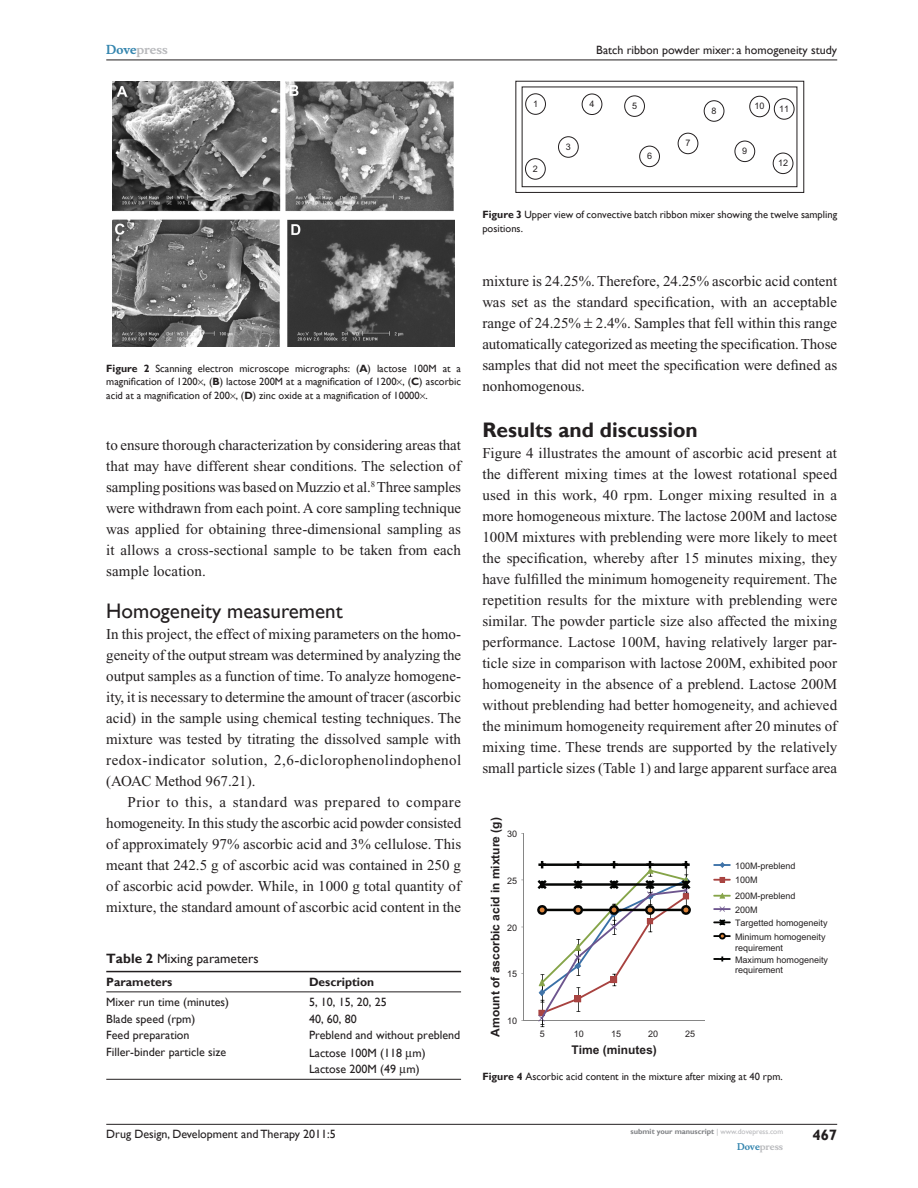
<style>
.page{position:relative;width:918px;height:1188px;background:#fff}
.page>*{position:absolute;margin:0;border:0;box-sizing:border-box;transform-origin:0 0}
.t1{font:21px "Gill Sans";color:#231f20}
.t2{font:700 21px "Gill Sans";color:#231f20}
.t3{font:15px/21px "Times New Roman";color:#231f20;text-align:justify}
.t4{font:700 15px "Gill Sans";color:#231f20}
.t5{font:13.5px "Gill Sans";color:#231f20}
.t6{font:12px/16.5px "Gill Sans";color:#231f20}
.t7{font:700 12px "Arial";color:#231f20}
.t8{font:700 12px "Gill Sans";color:#231f20}
.t9{font:700 12px "Musee";color:#b8b9bc}
.t10{font:10.5px/13.5px "Gill Sans";color:#231f20;text-align:justify}
.t11{font:9px/13.5px "Arial";color:#231f20}
.t12{font:700 9px "Musee";color:#b8b9bc}
.t13{font:700 7.5px "Gill Sans";color:#808285}
.s1{color:#3485ae}
.s2{font-weight:700}
.s3{font-weight:400;color:#b8b9bc}
</style>
<div class="page">
<hr style="left:106px;top:1124px;width:731px;height:1px;background:#231f20">
<hr style="left:106px;top:60px;width:731px;height:1px;background:#231f20">
<img style="left:113px;top:81px;width:342px;height:265px">
<hr style="left:106px;top:991px;width:203px;height:1px;background:#231f20">
<hr style="left:309px;top:991px;width:152px;height:1px;background:#231f20">
<hr style="left:106px;top:1079px;width:203px;height:1px;background:#231f20">
<hr style="left:309px;top:1079px;width:152px;height:1px;background:#231f20">
<hr style="left:106px;top:971px;width:203px;height:1px;background:#231f20">
<hr style="left:309px;top:971px;width:152px;height:1px;background:#231f20">
<svg style="left:515px;top:81px;width:289px;height:112px"></svg>
<hr style="left:524px;top:833px;width:1px;height:188px;background:#868686">
<hr style="left:524px;top:1020px;width:180px;height:1px;background:#868686">
<svg style="left:537px;top:861px;width:154px;height:166px"></svg>
<svg style="left:713px;top:862px;width:18px;height:6px"></svg>
<svg style="left:713px;top:877px;width:18px;height:5px"></svg>
<svg style="left:713px;top:893px;width:18px;height:6px"></svg>
<svg style="left:713px;top:906px;width:18px;height:6px"></svg>
<svg style="left:713px;top:919px;width:18px;height:7px"></svg>
<svg style="left:713px;top:932px;width:18px;height:8px"></svg>
<svg style="left:713px;top:957px;width:18px;height:4px"></svg>
<p class="t9" style="left:106px;top:43px;width:63px"><span class="s1">Dove</span>press</p>
<p class="t10" style="left:106px;top:362px;width:356px"><span class="s2">Figure 2</span> Scanning electron microscope micrographs: (<span class="s2">A</span>) lactose 100M at a magnification of 1200 , (<span class="s2">B</span>) lactose 200M at a magnification of 1200 , (<span class="s2">C</span>) ascorbic acid at a magnification of 200 , (<span class="s2">D</span>) zinc oxide at a magnification of 10000 .</p>
<p class="t3" style="left:106px;top:435px;width:356px">to ensure thorough characterization by considering areas that that may have different shear conditions. The selection of sampling positions was based on Muzzio et al.<sup>8</sup> Three samples were withdrawn from each point. A core sampling technique was applied for obtaining three-dimensional sampling as it allows a cross-sectional sample to be taken from each sample location.</p>
<h1 class="t1" style="left:106px;top:599px;width:238px">Homogeneity measurement</h1>
<p class="t3" style="left:106px;top:624px;width:357px">In this project, the effect of mixing parameters on the homo&shy;geneity of the output stream was determined by analyzing the output samples as a function of time. To analyze homogene&shy;ity, it is necessary to determine the amount of tracer (ascorbic acid) in the sample using chemical testing techniques. The mixture was tested by titrating the dissolved sample with redox-indicator solution, 2,6-diclorophenolindophenol (AOAC Method 967.21).</p>
<p class="t3" style="left:106px;top:792px;width:356px;text-indent:21px">Prior to this, a standard was prepared to compare homogeneity. In this study the ascorbic acid powder consisted of approximately 97% ascorbic acid and 3% cellulose. This meant that 242.5 g of ascorbic acid was contained in 250 g of ascorbic acid powder. While, in 1000 g total quantity of mixture, the standard amount of ascorbic acid content in the</p>
<p class="t5" style="left:106px;top:950px;width:154px"><span class="s2">Table 2</span> Mixing parameters</p>
<p class="t8" style="left:106px;top:975px;width:68px">Parameters</p>
<p class="t8" style="left:309px;top:975px;width:67px">Description</p>
<p class="t6" style="left:106px;top:994px;width:124px">Mixer run time (minutes)</p>
<p class="t6" style="left:309px;top:994px;width:79px">5, 10, 15, 20, 25</p>
<p class="t6" style="left:106px;top:1011px;width:91px">Blade speed (rpm)</p>
<p class="t6" style="left:309px;top:1011px;width:49px">40, 60, 80</p>
<p class="t6" style="left:106px;top:1027px;width:85px">Feed preparation</p>
<p class="t6" style="left:309px;top:1027px;width:153px">Preblend and without preblend</p>
<p class="t6" style="left:106px;top:1044px;width:121px">Filler-binder particle size</p>
<p class="t6" style="left:309px;top:1045px;width:118px">Lactose 100M (118 m)<br>Lactose 200M (49 m)</p>
<p class="t11" style="left:533px;top:97px;width:7px">1</p>
<p class="t11" style="left:533px;top:162px;width:7px">2</p>
<p class="t11" style="left:566px;top:140px;width:7px">3</p>
<p class="t6" style="left:596px;top:42px;width:242px">Batch ribbon powder mixer: a homogeneity study</p>
<p class="t11" style="left:590px;top:97px;width:7px">4</p>
<p class="t11" style="left:632px;top:99px;width:7px">5</p>
<p class="t11" style="left:647px;top:149px;width:7px">6</p>
<p class="t11" style="left:686px;top:136px;width:7px">7</p>
<p class="t11" style="left:712px;top:104px;width:7px">8</p>
<p class="t11" style="left:755px;top:99px;width:12px">10</p>
<p class="t11" style="left:779px;top:102px;width:12px">11</p>
<p class="t11" style="left:742px;top:144px;width:7px">9</p>
<p class="t11" style="left:778px;top:156px;width:12px">12</p>
<p class="t10" style="left:482px;top:208px;width:356px"><span class="s2">Figure 3</span> Upper view of convective batch ribbon mixer showing the twelve sampling positions.</p>
<p class="t3" style="left:482px;top:270px;width:356px">mixture is 24.25%. Therefore, 24.25% ascorbic acid content was set as the standard specification, with an acceptable range of 24.25% 2.4%. Samples that fell within this range automatically categorized as meeting the specification. Those samples that did not meet the specification were defined as nonhomogenous.</p>
<h1 class="t2" style="left:482px;top:418px;width:217px">Results and discussion</h1>
<p class="t3" style="left:482px;top:443px;width:357px">Figure 4 illustrates the amount of ascorbic acid present at the different mixing times at the lowest rotational speed used in this work, 40 rpm. Longer mixing resulted in a more homogeneous mixture. The lactose 200M and lactose 100M mixtures with preblending were more likely to meet the specification, whereby after 15 minutes mixing, they have fulfilled the minimum homogeneity requirement. The repetition results for the mixture with preblending were similar. The powder particle size also affected the mixing performance. Lactose 100M, having relatively larger par&shy;ticle size in comparison with lactose 200M, exhibited poor homogeneity in the absence of a preblend. Lactose 200M without preblending had better homogeneity, and achieved the minimum homogeneity requirement after 20 minutes of mixing time. These trends are supported by the relatively small particle sizes (Table 1) and large apparent surface area</p>
<p class="t7" style="left:488px;top:1037px;width:221px;rotate:-90deg">Amount of ascorbic acid in mixture (g)</p>
<p class="t11" style="left:507px;top:827px;width:12px">30</p>
<p class="t11" style="left:735px;top:859px;width:62px;line-height:14.2px">100M-preblend<br>100M</p>
<p class="t11" style="left:735px;top:890px;width:94px">200M-preblend<br>200M<br>Targetted homogeneity<br>Minimum homogeneity</p>
<p class="t11" style="left:735px;top:941px;width:95px;line-height:12.5px">requirement<br>Maximum homogeneity</p>
<p class="t11" style="left:735px;top:964px;width:50px">requirement</p>
<p class="t11" style="left:507px;top:874px;width:12px">25</p>
<p class="t11" style="left:507px;top:921px;width:12px">20</p>
<p class="t11" style="left:507px;top:968px;width:12px">15</p>
<p class="t11" style="left:507px;top:1015px;width:12px">10</p>
<p class="t11" style="left:574px;top:1027px;width:12px">10</p>
<p class="t11" style="left:611px;top:1027px;width:12px">15</p>
<p class="t11" style="left:648px;top:1027px;width:12px">20</p>
<p class="t11" style="left:685px;top:1027px;width:12px">25</p>
<p class="t10" style="left:482px;top:1069px;width:302px"><span class="s2">Figure 4</span> Ascorbic acid content in the mixture after mixing at 40 rpm.</p>
<p class="t11" style="left:540px;top:1027px;width:7px">5</p>
<p class="t7" style="left:571px;top:1043px;width:87px">Time (minutes)</p>
<p class="t6" style="left:106px;top:1126px;width:231px">Drug Design, Development and Therapy 2011:5</p>
<p class="t13" style="left:631px;top:1127px;width:154px">submit your manuscript <span class="s3">| www.dovepress.com</span></p>
<p class="t12" style="left:737px;top:1141px;width:48px"><span class="s1">Dove</span>press</p>
<p class="t4" style="left:812px;top:1126px;width:26px">467</p>
</div>
